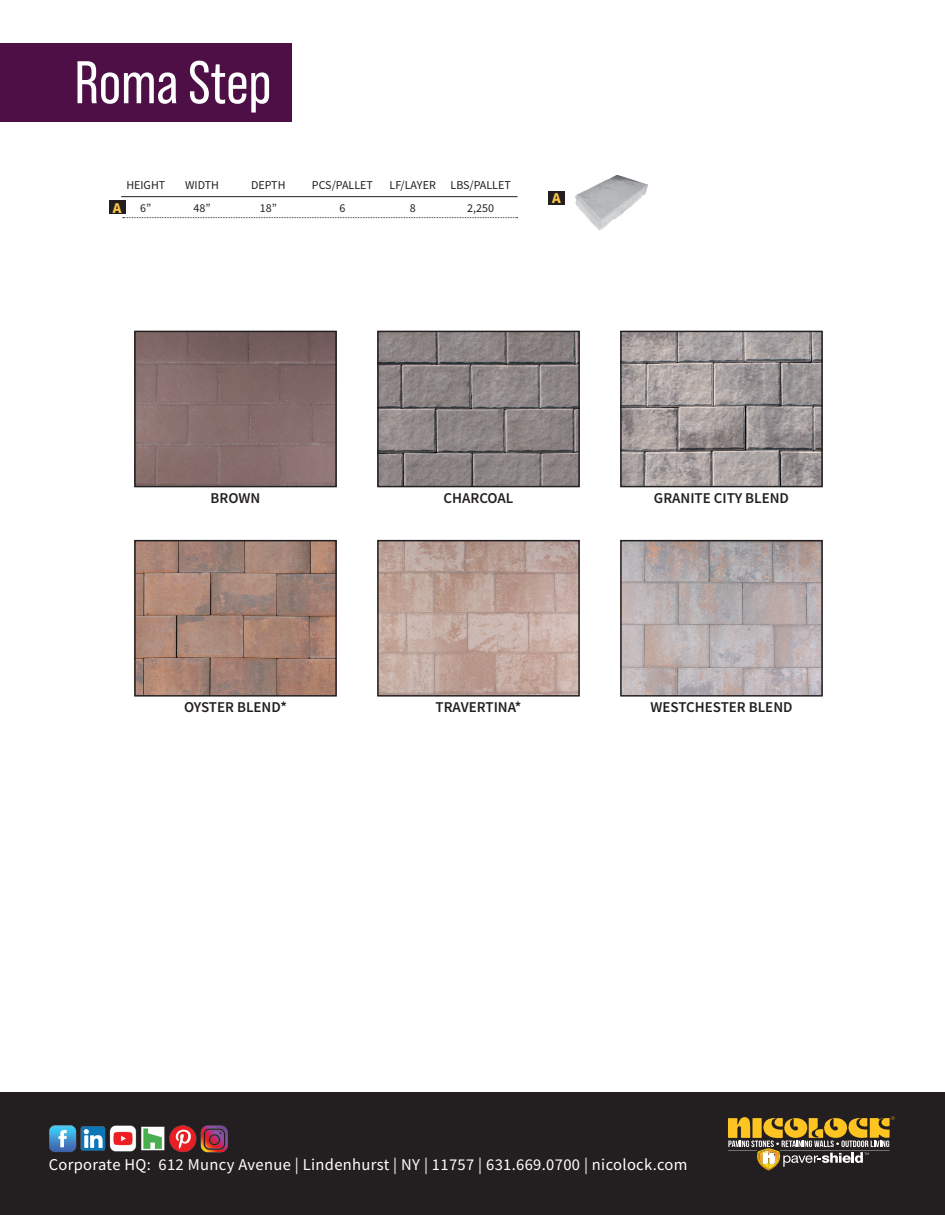
<style>
.page{position:relative;width:945px;height:1215px;background:#fff}
.page>*{position:absolute;margin:0;border:0;box-sizing:border-box;transform-origin:0 0}
.t1{font:60px "Bebas Neue Pro";color:#fff}
.t2{font:16.5px "Source Sans Pro";letter-spacing:.02em;color:#fff}
.t3{font:600 15px "Source Sans Pro";color:#231f20}
.t4{font:700 15px "Source Sans Pro";color:#fec844}
.t5{font:12px "Source Sans Pro";color:#231f20}
.s1{font-weight:700;font-size:15px;color:#fec844}
</style>
<div class="page">
<div style="left:0;top:1092px;width:945px;height:123px;background:#231f20"></div>
<svg style="left:728px;top:1116px;width:167px;height:54px"></svg>
<img style="left:49px;top:1125px;width:179px;height:28px">
<div style="left:0;top:43px;width:291px;height:79px;background:#4e0f47"></div>
<hr style="left:121px;top:196px;width:397px;height:1px;background:#231f20">
<svg style="left:123px;top:217px;width:395px;height:1px"></svg>
<div style="left:109px;top:201px;width:16px;height:13px;background:#231f20"></div>
<img style="left:562px;top:174px;width:86px;height:57px">
<div style="left:549px;top:191px;width:16px;height:13px;background:#231f20"></div>
<img style="left:137px;top:334px;width:197px;height:150px">
<div style="left:134px;top:331px;width:203px;height:156px;border:2px solid #231f20"></div>
<img style="left:380px;top:334px;width:197px;height:150px">
<div style="left:377px;top:331px;width:203px;height:156px;border:2px solid #231f20"></div>
<img style="left:623px;top:334px;width:197px;height:150px">
<div style="left:620px;top:331px;width:203px;height:156px;border:2px solid #231f20"></div>
<img style="left:137px;top:543px;width:197px;height:151px">
<div style="left:134px;top:540px;width:203px;height:157px;border:2px solid #231f20"></div>
<img style="left:380px;top:543px;width:197px;height:151px">
<div style="left:377px;top:540px;width:203px;height:157px;border:2px solid #231f20"></div>
<img style="left:623px;top:543px;width:197px;height:151px">
<div style="left:620px;top:540px;width:203px;height:157px;border:2px solid #231f20"></div>
<h1 class="t1" style="left:75px;top:49px;width:198px">Roma Step</h1>
<p class="t5" style="left:126px;top:178px;width:40px">HEIGHT</p>
<p class="t5" style="left:185px;top:178px;width:35px">WIDTH</p>
<p class="t5" style="left:251px;top:178px;width:36px">DEPTH</p>
<p class="t5" style="left:312px;top:178px;width:63px">PCS/PALLET</p>
<p class="t5" style="left:390px;top:178px;width:123px">LF/LAYER LBS/PALLET</p>
<p class="t5" style="left:113px;top:200px;width:40px"><span class="s1">A</span> 6”</p>
<p class="t5" style="left:194px;top:200px;width:19px">48”</p>
<p class="t5" style="left:260px;top:200px;width:19px">18”</p>
<p class="t5" style="left:339px;top:200px;width:7px">6</p>
<p class="t5" style="left:410px;top:200px;width:7px">8</p>
<p class="t5" style="left:467px;top:200px;width:28px">2,250</p>
<p class="t4" style="left:552px;top:188px;width:10px">A</p>
<p class="t3" style="left:211px;top:488px;width:51px">BROWN</p>
<p class="t3" style="left:444px;top:488px;width:71px">CHARCOAL</p>
<p class="t3" style="left:654px;top:488px;width:137px">GRANITE CITY BLEND</p>
<p class="t3" style="left:184px;top:697px;width:104px">OYSTER BLEND*</p>
<p class="t3" style="left:436px;top:697px;width:87px">TRAVERTINA*</p>
<p class="t3" style="left:650px;top:697px;width:144px">WESTCHESTER BLEND</p>
<p class="t2" style="left:49px;top:1154px;width:640px">Corporate HQ: 612 Muncy Avenue | Lindenhurst | NY | 11757 | 631.669.0700 | nicolock.com</p>
</div>
